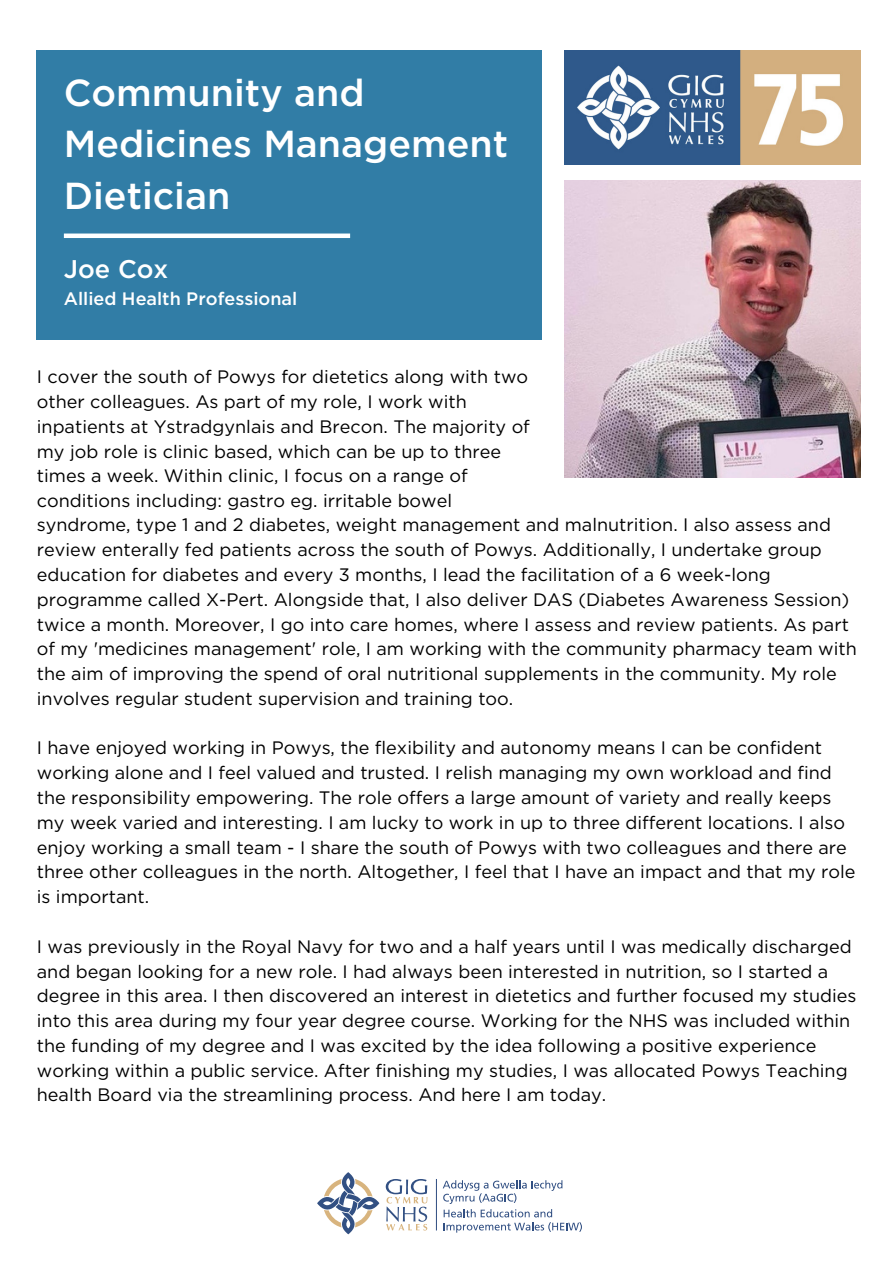
<style>
.page{position:relative;width:894px;height:1264px;background:#fff}
.page>*{position:absolute;margin:0;border:0;box-sizing:border-box;transform-origin:0 0}
.t1{font:500 37.5px/51.8px "Gotham";color:#fff}
.t2{font:500 25.5px "Gotham";color:#fff}
.t3{font:18px/24.8px "Gotham";color:#000}
.t4{font:500 18px "Gotham";color:#fff}
</style>
<div class="page">
<img style="left:564px;top:181px;width:296px;height:296px">
<hr style="left:436px;top:1178px;width:1px;height:52px;background:#325083">
<svg style="left:317px;top:1172px;width:62px;height:62px"></svg>
<svg style="left:385px;top:1179px;width:42px;height:51px"></svg>
<svg style="left:442px;top:1180px;width:140px;height:52px"></svg>
<img style="left:564px;top:51px;width:296px;height:113px">
<div style="left:37px;top:51px;width:505px;height:288px;background:#317da6"></div>
<div style="left:64px;top:233px;width:286px;height:5px;background:#fff"></div>
<p class="t1" style="left:64px;top:68px;width:446px">Community and<br>Medicines Management<br>Dietician</p>
<p class="t2" style="left:64px;top:258px;width:106px">Joe Cox</p>
<p class="t4" style="left:64px;top:291px;width:235px">Allied Health Professional</p>
<p class="t3" style="left:37px;top:365px;width:494px">I cover the south of Powys for dietetics along with two other colleagues. As part of my role, I work with inpatients at Ystradgynlais and Brecon. The majority of my job role is clinic based, which can be up to three times a week. Within clinic, I focus on a range of conditions including: gastro eg. irritable bowel</p>
<p class="t3" style="left:37px;top:513px;width:821px">syndrome, type 1 and 2 diabetes, weight management and malnutrition. I also assess and review enterally fed patients across the south of Powys. Additionally, I undertake group education for diabetes and every 3 months, I lead the facilitation of a 6 week-long programme called X-Pert. Alongside that, I also deliver DAS (Diabetes Awareness Session) twice a month. Moreover, I go into care homes, where I assess and review patients. As part of my 'medicines management' role, I am working with the community pharmacy team with the aim of improving the spend of oral nutritional supplements in the community. My role involves regular student supervision and training too.</p>
<p class="t3" style="left:37px;top:736px;width:820px">I have enjoyed working in Powys, the flexibility and autonomy means I can be confident working alone and I feel valued and trusted. I relish managing my own workload and find the responsibility empowering. The role offers a large amount of variety and really keeps my week varied and interesting. I am lucky to work in up to three different locations. I also enjoy working a small team - I share the south of Powys with two colleagues and there are three other colleagues in the north. Altogether, I feel that I have an impact and that my role is important.</p>
<p class="t3" style="left:37px;top:934px;width:821px">I was previously in the Royal Navy for two and a half years until I was medically discharged and began looking for a new role. I had always been interested in nutrition, so I started a degree in this area. I then discovered an interest in dietetics and further focused my studies into this area during my four year degree course. Working for the NHS was included within the funding of my degree and I was excited by the idea following a positive experience working within a public service. After finishing my studies, I was allocated Powys Teaching health Board via the streamlining process. And here I am today.</p>
</div>
